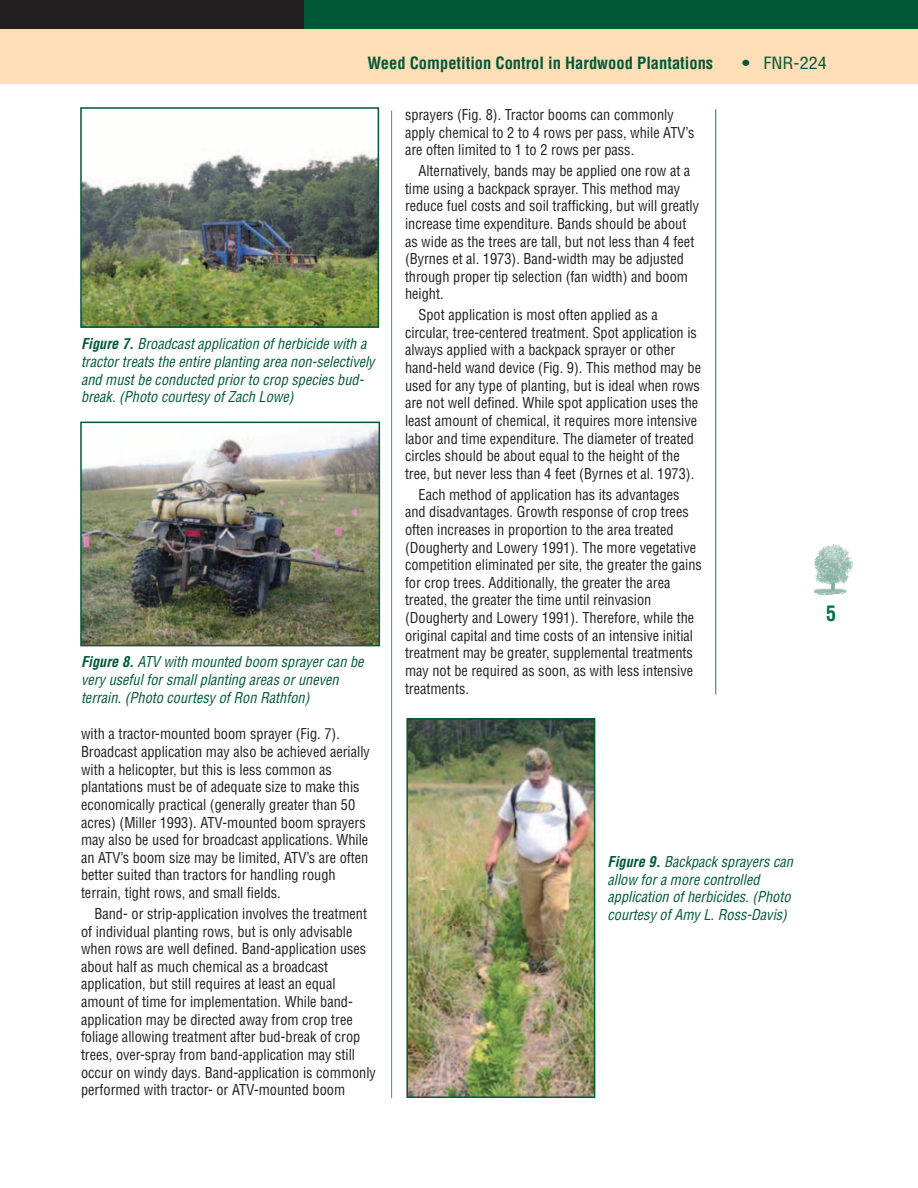
<style>
.page{position:relative;width:918px;height:1188px;background:#fff}
.page>*{position:absolute;margin:0;border:0;box-sizing:border-box;transform-origin:0 0}
.t1{font:700 condensed 21px "Helvetica";color:#007249;scale:.95 1}
.t2{font:700 condensed 16.5px "Helvetica";color:#005836}
.t3{font:condensed 16.5px "Helvetica";color:#005836;scale:1.1 1}
.t4{font:condensed 14.7px/17.5px "Helvetica";color:#231f20}
.t5{font:italic condensed 14.7px/17.5px "Helvetica";color:#005836}
.s1{font-weight:700}
</style>
<div class="page">
<img style="left:814px;top:544px;width:39px;height:51px">
<div style="left:0;top:27px;width:918px;height:57px;background:#fedeb6"></div>
<div style="left:260px;top:0;width:658px;height:28px;background:#005836"></div>
<div style="left:0;top:0;width:304px;height:28px;background:#231f20"></div>
<img style="left:83px;top:151px;width:293px;height:174px">
<div style="left:80px;top:107px;width:299px;height:221px;border:2px solid #005836"></div>
<img style="left:83px;top:427px;width:294px;height:216px">
<div style="left:80px;top:422px;width:300px;height:224px;border:2px solid #005836"></div>
<img style="left:409px;top:721px;width:183px;height:374px">
<div style="left:406px;top:718px;width:189px;height:380px;border:2px solid #005836"></div>
<hr style="left:715px;top:109px;width:1px;height:585px;background:#5d9983">
<hr style="left:391px;top:111px;width:1px;height:987px;background:#5d9983">
<p class="t2" style="left:368px;top:53px;width:347px">Weed Competition Control in Hardwood Plantations</p>
<p class="t3" style="left:742px;top:52px;width:79px"><span class="s1">•</span> FNR-224</p>
<p class="t5" style="left:81px;top:335px;width:295px"><span class="s1">Figure 7.</span> Broadcast application of herbicide with a tractor treats the entire planting area non-selectively and must be conducted prior to crop species bud&shy;break. (Photo courtesy of Zach Lowe)</p>
<p class="t5" style="left:81px;top:653px;width:284px"><span class="s1">Figure 8.</span> ATV with mounted boom sprayer can be very useful for small planting areas or uneven terrain. (Photo courtesy of Ron Rathfon)</p>
<p class="t4" style="left:81px;top:725px;width:290px">with a tractor-mounted boom sprayer (Fig. 7).<br>Broadcast application may also be achieved aerially with a helicopter, but this is less common as plantations must be of adequate size to make this economically practical (generally greater than 50 acres) (Miller 1993). ATV-mounted boom sprayers may also be used for broadcast applications. While an ATV’s boom size may be limited, ATV’s are often better suited than tractors for handling rough terrain, tight rows, and small fields.</p>
<p class="t4" style="left:81px;top:904px;width:296px;text-indent:14px">Band- or strip-application involves the treatment of individual planting rows, but is only advisable when rows are well defined. Band-application uses about half as much chemical as a broadcast application, but still requires at least an equal amount of time for implementation. While band&shy;application may be directed away from crop tree foliage allowing treatment after bud-break of crop trees, over-spray from band-application may still occur on windy days. Band-application is commonly performed with tractor- or ATV-mounted boom</p>
<p class="t4" style="left:405px;top:105px;width:291px">sprayers (Fig. 8). Tractor booms can commonly apply chemical to 2 to 4 rows per pass, while ATV’s are often limited to 1 to 2 rows per pass.</p>
<p class="t4" style="left:405px;top:162px;width:296px;text-indent:14px">Alternatively, bands may be applied one row at a time using a backpack sprayer. This method may reduce fuel costs and soil trafficking, but will greatly increase time expenditure. Bands should be about as wide as the trees are tall, but not less than 4 feet (Byrnes et al. 1973). Band-width may be adjusted through proper tip selection (fan width) and boom height.</p>
<p class="t4" style="left:405px;top:306px;width:298px;text-indent:14px">Spot application is most often applied as a circular, tree-centered treatment. Spot application is always applied with a backpack sprayer or other hand-held wand device (Fig. 9). This method may be used for any type of planting, but is ideal when rows are not well defined. While spot application uses the least amount of chemical, it requires more intensive labor and time expenditure. The diameter of treated circles should be about equal to the height of the tree, but never less than 4 feet (Byrnes et al. 1973).</p>
<p class="t4" style="left:405px;top:485px;width:298px;text-indent:14px">Each method of application has its advantages and disadvantages. Growth response of crop trees often increases in proportion to the area treated (Dougherty and Lowery 1991). The more vegetative competition eliminated per site, the greater the gains for crop trees. Additionally, the greater the area treated, the greater the time until reinvasion (Dougherty and Lowery 1991). Therefore, while the original capital and time costs of an intensive initial treatment may be greater, supplemental treatments may not be required as soon, as with less intensive treatments.</p>
<p class="t5" style="left:608px;top:853px;width:187px"><span class="s1">Figure 9.</span> Backpack sprayers can allow for a more controlled application of herbicides. (Photo courtesy of Amy L. Ross-Davis)</p>
<h1 class="t1" style="left:826px;top:600px;width:12px">5</h1>
</div>
